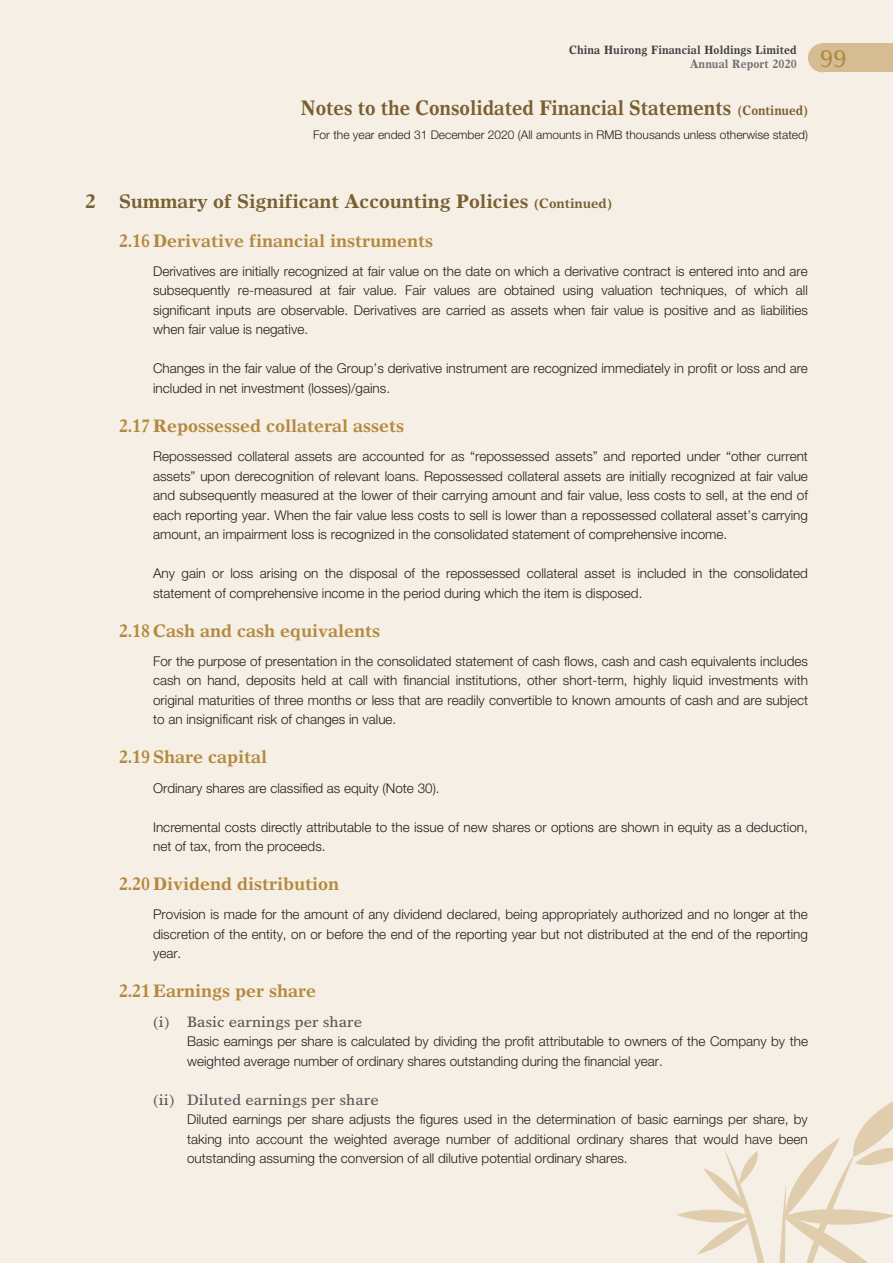
<style>
.page{position:relative;width:893px;height:1263px;background:#f6efe5}
.page>*{position:absolute;margin:0;border:0;box-sizing:border-box;transform-origin:0 0}
.t1{font:700 21px "Times Europa LT Std";color:#7a6030;scale:.9 1}
.t2{font:700 19.5px "Times Europa LT Std";color:#7a6030}
.t3{font:700 18px "Times Europa LT Std";color:#b4893f;scale:.9 1}
.t4{font:15px "Times Europa LT Std";color:#57585a}
.t5{font:300 13.5px/19.5px "Helvetica Neue LT Std";color:#231f20;text-align:justify}
.t6{font:300 12px "Helvetica Neue LT Std";color:#231f20}
.t7{font:700 12px/14.4px "Times Europa LT Std";letter-spacing:.01em;color:#3e3e3f;scale:.9 1}
.s1{color:#6c6d70}
.s2{font-weight:400;font-size:24px;color:#b4893f}
.s3{font-size:13.5px}
</style>
<div class="page">
<div style="left:808px;top:43px;width:29px;height:29px;background:#d6bc92;border-radius:50%"></div>
<div style="left:823px;top:43px;width:70px;height:29px;background:#d6bc92"></div>
<svg style="left:677px;top:1101px;width:216px;height:162px"></svg>
<p class="t7" style="left:690px;top:42px;width:175px;text-indent:-121px">China Huirong Financial Holdings Limited<br><span class="s1">Annual Report 2020</span> <span class="s2">99</span></p>
<h1 class="t1" style="left:301px;top:95px;width:565px">Notes to the Consolidated Financial Statements <span class="s3">(Continued)</span></h1>
<p class="t6" style="left:313px;top:128px;width:496px">For the year ended 31 December 2020 (All amounts in RMB thousands unless otherwise stated)</p>
<h2 class="t2" style="left:85px;top:189px;width:528px">2 Summary of Significant Accounting Policies <span class="s3">(Continued)</span></h2>
<h3 class="t3" style="left:119px;top:229px;width:350px">2.16 Derivative financial instruments</h3>
<p class="t5" style="left:153px;top:261px;width:656px">Derivatives are initially recognized at fair value on the date on which a derivative contract is entered into and are subsequently re-measured at fair value. Fair values are obtained using valuation techniques, of which all significant inputs are observable. Derivatives are carried as assets when fair value is positive and as liabilities when fair value is negative.</p>
<p class="t5" style="left:153px;top:358px;width:656px">Changes in the fair value of the Group’s derivative instrument are recognized immediately in profit or loss and are included in net investment (losses)/gains.</p>
<h3 class="t3" style="left:119px;top:415px;width:318px">2.17 Repossessed collateral assets</h3>
<p class="t5" style="left:153px;top:446px;width:656px">Repossessed collateral assets are accounted for as “repossessed assets” and reported under “other current assets” upon derecognition of relevant loans. Repossessed collateral assets are initially recognized at fair value and subsequently measured at the lower of their carrying amount and fair value, less costs to sell, at the end of each reporting year. When the fair value less costs to sell is lower than a repossessed collateral asset’s carrying amount, an impairment loss is recognized in the consolidated statement of comprehensive income.</p>
<p class="t5" style="left:153px;top:563px;width:656px">Any gain or loss arising on the disposal of the repossessed collateral asset is included in the consolidated statement of comprehensive income in the period during which the item is disposed.</p>
<h3 class="t3" style="left:119px;top:619px;width:292px">2.18 Cash and cash equivalents</h3>
<p class="t5" style="left:153px;top:651px;width:656px">For the purpose of presentation in the consolidated statement of cash flows, cash and cash equivalents includes cash on hand, deposits held at call with financial institutions, other short-term, highly liquid investments with original maturities of three months or less that are readily convertible to known amounts of cash and are subject to an insignificant risk of changes in value.</p>
<h3 class="t3" style="left:119px;top:746px;width:166px">2.19 Share capital</h3>
<p class="t5" style="left:153px;top:778px;width:288px">Ordinary shares are classified as equity (Note 30).</p>
<p class="t5" style="left:153px;top:817px;width:656px">Incremental costs directly attributable to the issue of new shares or options are shown in equity as a deduction, net of tax, from the proceeds.</p>
<h3 class="t3" style="left:119px;top:873px;width:246px">2.20 Dividend distribution</h3>
<p class="t5" style="left:153px;top:904px;width:656px">Provision is made for the amount of any dividend declared, being appropriately authorized and no longer at the discretion of the entity, on or before the end of the reporting year but not distributed at the end of the reporting year.</p>
<h3 class="t3" style="left:119px;top:980px;width:220px">2.21 Earnings per share</h3>
<p class="t4" style="left:153px;top:1012px;width:210px">(i) Basic earnings per share</p>
<p class="t5" style="left:187px;top:1031px;width:622px">Basic earnings per share is calculated by dividing the profit attributable to owners of the Company by the weighted average number of ordinary shares outstanding during the financial year.</p>
<p class="t4" style="left:153px;top:1090px;width:227px">(ii) Diluted earnings per share</p>
<p class="t5" style="left:187px;top:1109px;width:622px">Diluted earnings per share adjusts the figures used in the determination of basic earnings per share, by taking into account the weighted average number of additional ordinary shares that would have been outstanding assuming the conversion of all dilutive potential ordinary shares.</p>
</div>
